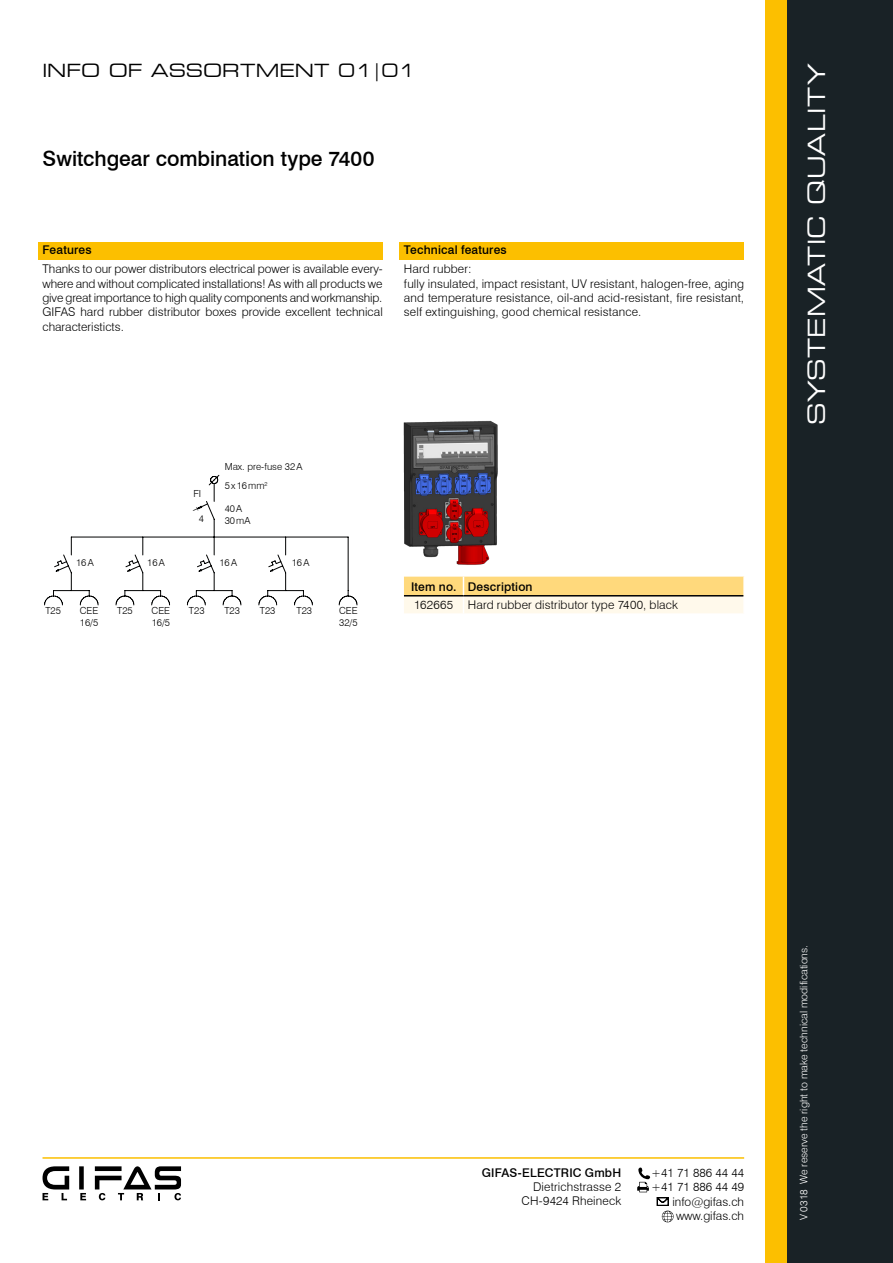
<style>
.page{position:relative;width:893px;height:1263px;background:#fff}
.page>*{position:absolute;margin:0;border:0;box-sizing:border-box;transform-origin:0 0}
.t1{font:expanded 23.55px "Square 721 BT";letter-spacing:.015em;color:#fff}
.t2{font:500 21px "Swiss 721 BT";color:#000}
.t3{font:expanded 18px "Square 721 BT";letter-spacing:.005em;color:#000}
.t4{font:300 12px/14.4px "Swiss 721 BT";letter-spacing:.01em;color:#000;text-align:right}
.t5{font:500 12px "Swiss 721 BT";letter-spacing:.015em;color:#000}
.t6{font:300 10.5px "Swiss 721 BT";color:#fff}
.t7{font:300 9.75px/11.7px "Swiss 721 BT";color:#000}
</style>
<div class="page">
<div style="left:787px;top:0;width:106px;height:1263px;background:#192226"></div>
<div style="left:765px;top:0;width:22px;height:1263px;background:#fcbf00"></div>
<div style="left:79px;top:1166px;width:5px;height:23px;background:#000"></div>
<svg style="left:43px;top:1166px;width:26px;height:34px"></svg>
<svg style="left:80px;top:1193px;width:6px;height:7px"></svg>
<svg style="left:95px;top:1166px;width:86px;height:34px"></svg>
<hr style="left:43px;top:1157px;width:701px;height:2px;background:#fcbf00">
<img style="left:403px;top:420px;width:95px;height:145px">
<svg style="left:637px;top:1167px;width:13px;height:25px"></svg>
<svg style="left:657px;top:1197px;width:16px;height:25px"></svg>
<div style="left:38px;top:242px;width:345px;height:17px;background:#fcbf00"></div>
<div style="left:400px;top:242px;width:344px;height:17px;background:#fcbf00"></div>
<svg style="left:404px;top:577px;width:340px;height:36px;background:#fbe4ae"></svg>
<hr style="left:404px;top:595px;width:59px;height:1px;background:#000">
<hr style="left:463px;top:595px;width:280px;height:1px;background:#000">
<svg style="left:44px;top:475px;width:313px;height:130px"></svg>
<h3 class="t3" style="left:43px;top:60px;width:375px">INFO OF ASSORTMENT 01|01</h3>
<h2 class="t2" style="left:43px;top:146px;width:333px">Switchgear combination type 7400</h2>
<p class="t5" style="left:43px;top:243px;width:51px">Features</p>
<p class="t4" style="left:43px;top:262px;width:342px;text-align:justify">Thanks to our power distributors electrical power is available every&shy;where and without complicated installations! As with all products we give great importance to high quality components and workmanship.<br>GIFAS hard rubber distributor boxes provide excellent technical characteristicts.</p>
<p class="t5" style="left:404px;top:243px;width:104px">Technical features</p>
<p class="t4" style="left:404px;top:262px;width:342px;text-align:left">Hard rubber:<br>fully insulated, impact resistant, UV resistant, halogen-free, aging and temperature resistance, oil-and acid-resistant, fire resistant, self extinguishing, good chemical resistance.</p>
<p class="t7" style="left:193px;top:487px;width:9px">FI</p>
<p class="t7" style="left:199px;top:512px;width:7px">4</p>
<p class="t7" style="left:225px;top:461px;width:79px">Max. pre-fuse 32A</p>
<p class="t7" style="left:225px;top:480px;width:44px">5x16mm<sup>2</sup></p>
<p class="t7" style="left:225px;top:503px;width:27px">40A<br>30mA</p>
<p class="t7" style="left:76px;top:556px;width:19px">16A</p>
<p class="t7" style="left:147px;top:556px;width:19px">16A</p>
<p class="t7" style="left:219px;top:556px;width:19px">16A</p>
<p class="t7" style="left:292px;top:556px;width:19px">16A</p>
<p class="t7" style="left:80px;top:605px;width:20px">CEE<br>16/5</p>
<p class="t7" style="left:152px;top:605px;width:20px">CEE<br>16/5</p>
<p class="t7" style="left:339px;top:605px;width:20px">CEE<br>32/5</p>
<p class="t7" style="left:45px;top:605px;width:17px">T25</p>
<p class="t7" style="left:117px;top:605px;width:17px">T25</p>
<p class="t7" style="left:189px;top:605px;width:17px">T23</p>
<p class="t7" style="left:224px;top:605px;width:17px">T23</p>
<p class="t7" style="left:260px;top:605px;width:17px">T23</p>
<p class="t7" style="left:296px;top:605px;width:17px">T23</p>
<p class="t5" style="left:411px;top:579px;width:123px">Item no. Description</p>
<p class="t4" style="left:414px;top:598px;width:265px">162665 Hard rubber distributor type 7400, black</p>
<h1 class="t1" style="left:803px;top:425px;width:363px;rotate:-90deg">SYSTEMATIC QUALITY</h1>
<p class="t5" style="left:482px;top:1165px;width:141px">GIFAS-ELECTRIC GmbH</p>
<p class="t4" style="left:521px;top:1179px;width:101px">Dietrichstrasse 2<br>CH-9424 Rheineck</p>
<p class="t4" style="left:651px;top:1165px;width:95px">+41 71 886 44 44 +41 71 886 44 49 info@gifas.ch www.gifas.ch</p>
<p class="t6" style="left:797px;top:1184px;width:240px;rotate:-90deg">We reserve the right to make technical modifications.</p>
<p class="t6" style="left:797px;top:1220px;width:33px;rotate:-90deg">V 0318</p>
</div>
